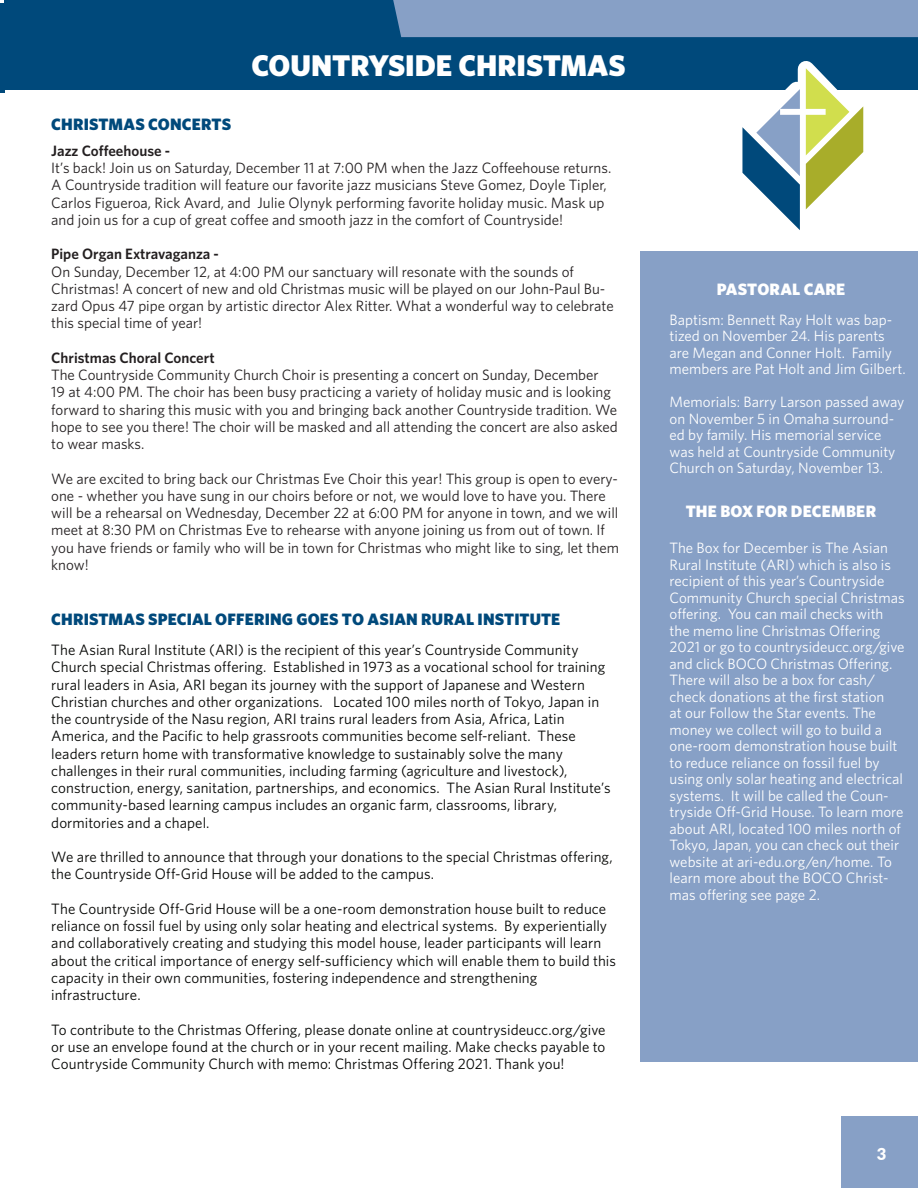
<style>
.page{position:relative;width:918px;height:1188px;background:#fff}
.page>*{position:absolute;margin:0;border:0;box-sizing:border-box;transform-origin:0 0}
.Page_Heading{font:900 30px "Whitney";color:#fff}
.PC_Section-Heading{font:900 16.5px "Whitney";letter-spacing:.01em;color:#00497b}
.PC_Section-Heading-2{font:900 16.5px "Whitney";letter-spacing:.01em;color:#fff}
.t1{font:900 16.5px "Lato";color:#fff}
.Ongoing_paragraphs{font:15px/17.2px "Whitney";letter-spacing:.005em;color:#040503}
.t2{font:15px/17.2px "Whitney";color:#231f20}
.t3{font:15px/16.5px "Whitney";color:#fff}
.t4{font:600 15px "Whitney";color:#231f20}
</style>
<div class="page">
<div style="left:842px;top:1116px;width:76px;height:72px;background:#87a0c6"></div>
<hr style="left:0;top:3px;width:4px;height:90px;background:#00497b">
<div style="left:4px;top:0;width:914px;height:90px;background:#00497b"></div>
<svg style="left:742px;top:61px;width:122px;height:169px"></svg>
<div style="left:393px;top:0;width:511px;height:37px;background:#87a0c6"></div>
<div style="left:904px;top:0;width:14px;height:37px;background:#87a0c6"></div>
<div style="left:641px;top:251px;width:277px;height:811px;background:#87a0c6"></div>
<p class="PC_Section-Heading" style="left:51px;top:113px;width:182px">CHRISTMAS CONCERTS</p>
<p class="Page_Heading" style="left:252px;top:46px;width:375px">COUNTRYSIDE CHRISTMAS</p>
<p class="t4" style="left:51px;top:141px;width:120px">Jazz Coffeehouse -</p>
<p class="t2" style="left:51px;top:159px;width:562px">It’s back! Join us on Saturday, December 11 at 7:00 PM when the Jazz Coffeehouse returns.<br>A Countryside tradition will feature our favorite jazz musicians Steve Gomez, Doyle Tipler, Carlos Figueroa, Rick Avard, and Julie Olynyk performing favorite holiday music. Mask up and join us for a cup of great coffee and smooth jazz in the comfort of Countryside!</p>
<p class="t4" style="left:51px;top:244px;width:169px">Pipe Organ Extravaganza -</p>
<p class="t2" style="left:51px;top:263px;width:564px">On Sunday, December 12, at 4:00 PM our sanctuary will resonate with the sounds of Christmas! A concert of new and old Christmas music will be played on our John-Paul Bu&shy;zard Opus 47 pipe organ by artistic director Alex Ritter. What a wonderful way to celebrate this special time of year!</p>
<p class="t4" style="left:51px;top:348px;width:165px">Christmas Choral Concert</p>
<p class="t2" style="left:51px;top:366px;width:568px">The Countryside Community Church Choir is presenting a concert on Sunday, December<br>19 at 4:00 PM. The choir has been busy practicing a variety of holiday music and is looking forward to sharing this music with you and bringing back another Countryside tradition. We hope to see you there! The choir will be masked and all attending the concert are also asked to wear masks.</p>
<p class="t2" style="left:51px;top:470px;width:569px">We are excited to bring back our Christmas Eve Choir this year! This group is open to every&shy;one - whether you have sung in our choirs before or not, we would love to have you. There will be a rehearsal on Wednesday, December 22 at 6:00 PM for anyone in town, and we will meet at 8:30 PM on Christmas Eve to rehearse with anyone joining us from out of town. If you have friends or family who will be in town for Christmas who might like to sing, let them know!</p>
<p class="PC_Section-Heading" style="left:51px;top:608px;width:511px">CHRISTMAS SPECIAL OFFERING GOES TO ASIAN RURAL INSTITUTE</p>
<p class="Ongoing_paragraphs" style="left:51px;top:641px;width:561px">The Asian Rural Institute (ARI) is the recipient of this year’s Countryside Community Church special Christmas offering. Established in 1973 as a vocational school for training rural leaders in Asia, ARI began its journey with the support of Japanese and Western Christian churches and other organizations. Located 100 miles north of Tokyo, Japan in the countryside of the Nasu region, ARI trains rural leaders from Asia, Africa, Latin America, and the Pacific to help grassroots communities become self-reliant. These leaders return home with transformative knowledge to sustainably solve the many challenges in their rural communities, including farming (agriculture and livestock), construction, energy, sanitation, partnerships, and economics. The Asian Rural Institute’s community-based learning campus includes an organic farm, classrooms, library, dormitories and a chapel.</p>
<p class="Ongoing_paragraphs" style="left:51px;top:848px;width:563px">We are thrilled to announce that through your donations to the special Christmas offering, the Countryside Off-Grid House will be added to the campus.</p>
<p class="Ongoing_paragraphs" style="left:51px;top:900px;width:566px">The Countryside Off-Grid House will be a one-room demonstration house built to reduce reliance on fossil fuel by using only solar heating and electrical systems. By experientially and collaboratively creating and studying this model house, leader participants will learn about the critical importance of energy self-sufficiency which will enable them to build this capacity in their own communities, fostering independence and strengthening infrastructure.</p>
<p class="Ongoing_paragraphs" style="left:51px;top:1021px;width:556px;text-align:justify">To contribute to the Christmas Offering, please donate online at countrysideucc.org/give or use an envelope found at the church or in your recent mailing. Make checks payable to Countryside Community Church with memo: Christmas Offering 2021. Thank you!</p>
<p class="PC_Section-Heading-2" style="left:717px;top:278px;width:130px">PASTORAL CARE</p>
<p class="t3" style="left:670px;top:311px;width:238px">Baptism: Bennett Ray Holt was bap&shy;tized on November 24. His parents are Megan and Conner Holt. Family members are Pat Holt and Jim Gilbert.</p>
<p class="t3" style="left:670px;top:393px;width:236px">Memorials: Barry Larson passed away on November 5 in Omaha surround&shy;ed by family. His memorial service was held at Countryside Community Church on Saturday, November 13.</p>
<p class="PC_Section-Heading-2" style="left:686px;top:500px;width:192px">THE BOX FOR DECEMBER</p>
<p class="t3" style="left:670px;top:540px;width:237px">The Box for December is The Asian Rural Institute (ARI) which is also is recipient of this year’s Countryside Community Church special Christmas offering. You can mail checks with the memo line Christmas Offering 2021 or go to countrysideucc.org/give and click BOCO Christmas Offering.<br>There will also be a box for cash/ check donations at the first station<br>at our Follow the Star events. The money we collect will go to build a one-room demonstration house built to reduce reliance on fossil fuel by using only solar heating and electrical systems. It will be called the Coun&shy;tryside Off-Grid House. To learn more about ARI, located 100 miles north of Tokyo, Japan, you can check out their website at ari-edu.org/en/home. To learn more about the BOCO Christ&shy;mas offering see page 2.</p>
<p class="t1" style="left:877px;top:1141px;width:11px">3</p>
</div>
